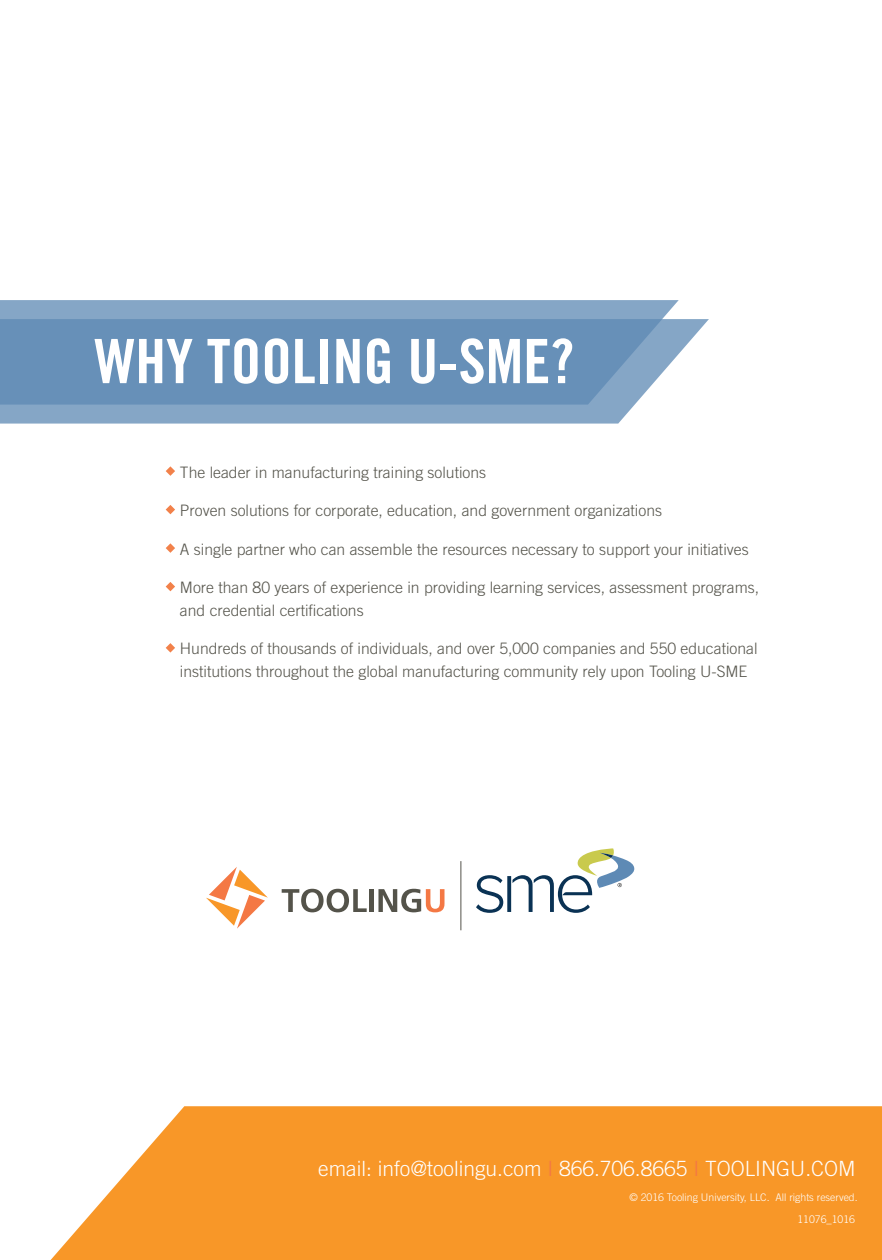
<style>
.page{position:relative;width:882px;height:1260px;background:#fff}
.page>*{position:absolute;margin:0;border:0;box-sizing:border-box;transform-origin:0 0}
.t1{font:61.25px "Trade Gothic LT Std Bd Cn 20";color:#fff}
.t2{font:300 21px "Trade Gothic LT Std";color:#fff}
.t3{font:300 15.75px/22.8px "Trade Gothic LT Std";color:#54534a}
.t4{font:300 10.5px/22.2px "Trade Gothic LT Std";color:#fff;text-align:right}
.s1{color:#f47844}
</style>
<div class="page">
<svg style="left:0;top:319px;width:709px;height:105px;fill:#85a6c6"></svg>
<svg style="left:0;top:300px;width:679px;height:105px;background:#7097bc"></svg>
<svg style="left:166px;top:466px;width:9px;height:10px"></svg>
<svg style="left:166px;top:505px;width:9px;height:9px"></svg>
<svg style="left:166px;top:543px;width:9px;height:10px"></svg>
<svg style="left:166px;top:582px;width:9px;height:9px"></svg>
<svg style="left:166px;top:643px;width:9px;height:10px"></svg>
<hr style="left:460px;top:861px;width:1px;height:69px;background:#54534a">
<svg style="left:206px;top:867px;width:62px;height:62px"></svg>
<svg style="left:282px;top:889px;width:85px;height:23px"></svg>
<div style="left:369px;top:889px;width:5px;height:23px;background:#54534a"></div>
<svg style="left:378px;top:889px;width:67px;height:23px"></svg>
<svg style="left:476px;top:848px;width:158px;height:65px"></svg>
<svg style="left:51px;top:1106px;width:831px;height:154px;background:#f89f39"></svg>
<h1 class="t1" style="left:94px;top:324px;width:481px">WHY TOOLING U-SME?</h1>
<p class="t3" style="left:180px;top:460px;width:308px">The leader in manufacturing training solutions</p>
<p class="t3" style="left:180px;top:499px;width:484px">Proven solutions for corporate, education, and government organizations</p>
<p class="t3" style="left:180px;top:537px;width:570px">A single partner who can assemble the resources necessary to support your initiatives</p>
<p class="t3" style="left:180px;top:576px;width:581px">More than 80 years of experience in providing learning services, assessment programs, and credential certifications</p>
<p class="t3" style="left:180px;top:637px;width:579px">Hundreds of thousands of individuals, and over 5,000 companies and 550 educational institutions throughout the global manufacturing community rely upon Tooling U-SME</p>
<h2 class="t2" style="left:318px;top:1156px;width:539px">email: info@toolingu.com <span class="s1">I</span> 866.706.8665 <span class="s1">I</span> TOOLINGU.COM</h2>
<p class="t4" style="left:629px;top:1186px;width:230px">© 2016 Tooling University, LLC. All rights reserved.<br>11076_1016</p>
</div>
